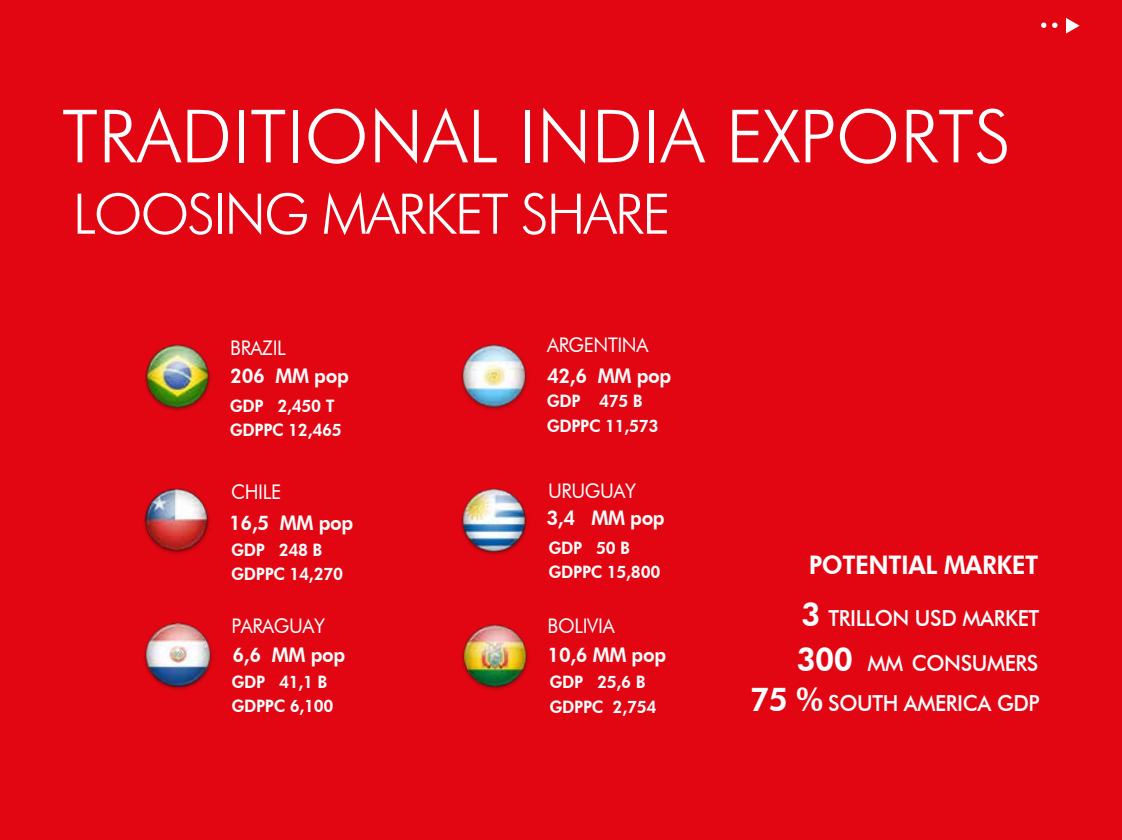
<style>
.page{position:relative;width:1122px;height:840px;background:#e20613}
.page>*{position:absolute;margin:0;border:0;box-sizing:border-box;transform-origin:0 0}
.t1{font:300 73.5px "Futura BT";color:#fff}
.t2{font:300 56px "Futura BT";letter-spacing:-.04em;color:#fff}
.t3{font:800 25.55px "Futura BT";letter-spacing:-.02em;color:#fff;scale:.95 1}
.t4{font:500 22.05px/39.4px "Futura BT";letter-spacing:-.02em;color:#fff;text-align:right;scale:.95 1}
.t5{font:800 20.12px "Futura BT";letter-spacing:-.02em;color:#fff;scale:.95 1}
.t6{font:20.12px "Futura BT";letter-spacing:-.02em;color:#fff;scale:.95 1}
.t7{font:800 17.15px/24.5px "Futura BT";letter-spacing:-.02em;color:#fff;scale:.95 1}
.s1{font-weight:800;font-size:32.9px}
</style>
<div class="page">
<img style="left:144px;top:622px;width:69px;height:68px">
<img style="left:462px;top:624px;width:67px;height:66px">
<img style="left:461px;top:344px;width:67px;height:66px">
<img style="left:145px;top:344px;width:66px;height:67px">
<img style="left:461px;top:488px;width:67px;height:67px">
<img style="left:144px;top:488px;width:66px;height:66px">
<svg style="left:1041px;top:23px;width:5px;height:5px"></svg>
<svg style="left:1052px;top:23px;width:5px;height:5px"></svg>
<svg style="left:1066px;top:18px;width:13px;height:16px"></svg>
<h1 class="t1" style="left:62px;top:92px;width:950px">TRADITIONAL INDIA EXPORTS</h1>
<h2 class="t2" style="left:73px;top:180px;width:600px">LOOSING MARKET SHARE</h2>
<p class="t6" style="left:230px;top:335px;width:60px">BRAZIL</p>
<p class="t5" style="left:230px;top:364px;width:126px">206 MM pop</p>
<p class="t7" style="left:230px;top:393px;width:119px">GDP 2,450 T<br>GDPPC 12,465</p>
<p class="t6" style="left:231px;top:480px;width:54px">CHILE</p>
<p class="t5" style="left:229px;top:511px;width:132px">16,5 MM pop</p>
<p class="t7" style="left:231px;top:537px;width:119px">GDP 248 B<br>GDPPC 14,270</p>
<p class="t6" style="left:231px;top:613px;width:100px">PARAGUAY</p>
<p class="t5" style="left:232px;top:643px;width:120px">6,6 MM pop</p>
<p class="t7" style="left:231px;top:669px;width:109px">GDP 41,1 B<br>GDPPC 6,100</p>
<p class="t6" style="left:547px;top:333px;width:108px">ARGENTINA</p>
<p class="t5" style="left:547px;top:363px;width:132px">42,6 MM pop</p>
<p class="t7" style="left:547px;top:389px;width:119px">GDP 475 B<br>GDPPC 11,573</p>
<p class="t6" style="left:548px;top:478px;width:94px">URUGUAY</p>
<p class="t5" style="left:546px;top:506px;width:126px">3,4 MM pop</p>
<p class="t7" style="left:548px;top:535px;width:119px">GDP 50 B<br>GDPPC 15,800</p>
<p class="t6" style="left:548px;top:614px;width:72px">BOLIVIA</p>
<p class="t5" style="left:548px;top:643px;width:126px">10,6 MM pop</p>
<p class="t7" style="left:549px;top:670px;width:114px">GDP 25,6 B<br>GDPPC 2,754</p>
<h3 class="t3" style="left:809px;top:549px;width:243px">POTENTIAL MARKET</h3>
<p class="t4" style="left:801px;top:598px;width:252px"><span class="s1">3</span> TRILLON USD MARKET</p>
<p class="t4" style="left:750px;top:643px;width:306px"><span class="s1">300</span> MM CONSUMERS<br><span class="s1">75 %</span> SOUTH AMERICA GDP</p>
</div>
